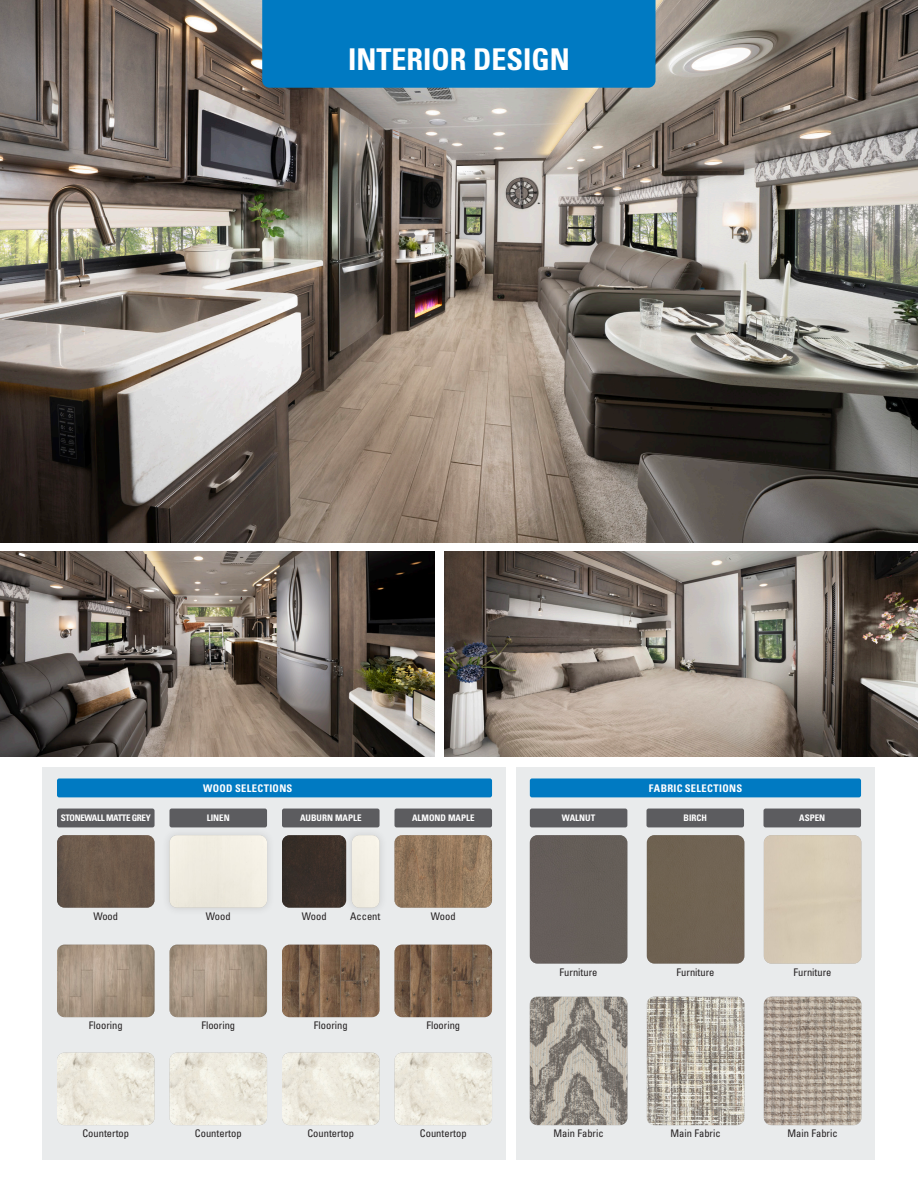
<style>
.page{position:relative;width:918px;height:1188px;background:#fff}
.page>*{position:absolute;margin:0;border:0;box-sizing:border-box;transform-origin:0 0}
.t1{font:700 condensed 30px "Univers LT Std";color:#fff}
.t2{font:condensed 10.5px "Univers LT Std";color:#231f20}
.t3{font:700 condensed 10.5px "Univers LT Std";letter-spacing:.025em;color:#fff}
.t4{font:700 condensed 9px "Univers LT Std";color:#fff}
.t5{font:700 condensed 9px "Univers LT Std";letter-spacing:-.04em;color:#fff}
</style>
<div class="page">
<svg style="left:517px;top:768px;width:358px;height:392px;background:#e2e2de"></svg>
<img style="left:0;top:0;width:918px;height:542px">
<img style="left:445px;top:552px;width:473px;height:205px">
<img style="left:0;top:552px;width:434px;height:205px">
<div style="left:43px;top:768px;width:463px;height:392px;background:#e9ebec"></div>
<div style="left:57px;top:778px;width:435px;height:19px;background:#007ac2;border-radius:2px"></div>
<img style="left:57px;top:945px;width:98px;height:72px">
<img style="left:57px;top:835px;width:98px;height:73px">
<img style="left:57px;top:1053px;width:98px;height:72px">
<div style="left:530px;top:835px;width:97px;height:129px;background:#655e59"></div>
<img style="left:530px;top:997px;width:97px;height:128px">
<div style="left:530px;top:778px;width:331px;height:19px;background:#007ac2;border-radius:2px"></div>
<img style="left:282px;top:945px;width:98px;height:72px">
<img style="left:282px;top:835px;width:62px;height:73px">
<img style="left:282px;top:1053px;width:98px;height:72px">
<img style="left:395px;top:945px;width:97px;height:72px">
<img style="left:395px;top:835px;width:97px;height:73px">
<img style="left:395px;top:1053px;width:97px;height:72px">
<div style="left:647px;top:835px;width:97px;height:129px;background:#706252"></div>
<img style="left:647px;top:997px;width:97px;height:128px">
<img style="left:764px;top:997px;width:97px;height:128px">
<div style="left:57px;top:809px;width:98px;height:18px;background:#5c5c5f;border-radius:2px"></div>
<div style="left:282px;top:809px;width:98px;height:18px;background:#5c5c5f;border-radius:2px"></div>
<div style="left:395px;top:809px;width:97px;height:18px;background:#5c5c5f;border-radius:2px"></div>
<div style="left:530px;top:809px;width:97px;height:18px;background:#5c5c5f;border-radius:2px"></div>
<div style="left:647px;top:809px;width:97px;height:18px;background:#5c5c5f;border-radius:2px"></div>
<div style="left:764px;top:809px;width:97px;height:18px;background:#5c5c5f;border-radius:2px"></div>
<div style="left:344px;top:827px;width:44px;height:89px;background:#231f20;opacity:.15"></div>
<img style="left:352px;top:835px;width:28px;height:73px">
<div style="left:262px;top:0;width:394px;height:88px;background:#007ac2"></div>
<img style="left:170px;top:945px;width:97px;height:72px">
<img style="left:170px;top:1053px;width:97px;height:72px">
<div style="left:170px;top:809px;width:97px;height:18px;background:#5c5c5f;border-radius:2px"></div>
<div style="left:161px;top:827px;width:114px;height:89px;background:#e4e6e7"></div>
<div style="left:170px;top:835px;width:97px;height:73px;background:#f0ece0"></div>
<p class="t1" style="left:348px;top:41px;width:223px">INTERIOR DESIGN</p>
<p class="t3" style="left:203px;top:781px;width:91px">WOOD SELECTIONS</p>
<p class="t3" style="left:649px;top:781px;width:95px">FABRIC SELECTIONS</p>
<p class="t5" style="left:61px;top:812px;width:91px">STONEWALL MATTE GREY</p>
<p class="t4" style="left:300px;top:812px;width:63px">AUBURN MAPLE</p>
<p class="t4" style="left:412px;top:812px;width:64px">ALMOND MAPLE</p>
<p class="t4" style="left:562px;top:812px;width:35px">WALNUT</p>
<p class="t4" style="left:684px;top:812px;width:25px">BIRCH</p>
<p class="t4" style="left:799px;top:812px;width:28px">ASPEN</p>
<p class="t4" style="left:207px;top:812px;width:25px">LINEN</p>
<p class="t2" style="left:93px;top:910px;width:26px">Wood</p>
<p class="t2" style="left:206px;top:910px;width:26px">Wood</p>
<p class="t2" style="left:302px;top:910px;width:26px">Wood</p>
<p class="t2" style="left:350px;top:910px;width:32px">Accent</p>
<p class="t2" style="left:431px;top:910px;width:26px">Wood</p>
<p class="t2" style="left:560px;top:966px;width:39px">Furniture</p>
<p class="t2" style="left:677px;top:966px;width:39px">Furniture</p>
<p class="t2" style="left:794px;top:966px;width:39px">Furniture</p>
<p class="t2" style="left:89px;top:1018px;width:35px">Flooring</p>
<p class="t2" style="left:201px;top:1018px;width:35px">Flooring</p>
<p class="t2" style="left:314px;top:1018px;width:35px">Flooring</p>
<p class="t2" style="left:426px;top:1018px;width:35px">Flooring</p>
<p class="t2" style="left:82px;top:1127px;width:48px">Countertop</p>
<p class="t2" style="left:195px;top:1127px;width:48px">Countertop</p>
<p class="t2" style="left:307px;top:1127px;width:48px">Countertop</p>
<p class="t2" style="left:420px;top:1127px;width:48px">Countertop</p>
<p class="t2" style="left:554px;top:1127px;width:52px">Main Fabric</p>
<p class="t2" style="left:671px;top:1127px;width:52px">Main Fabric</p>
<p class="t2" style="left:788px;top:1127px;width:52px">Main Fabric</p>
</div>
